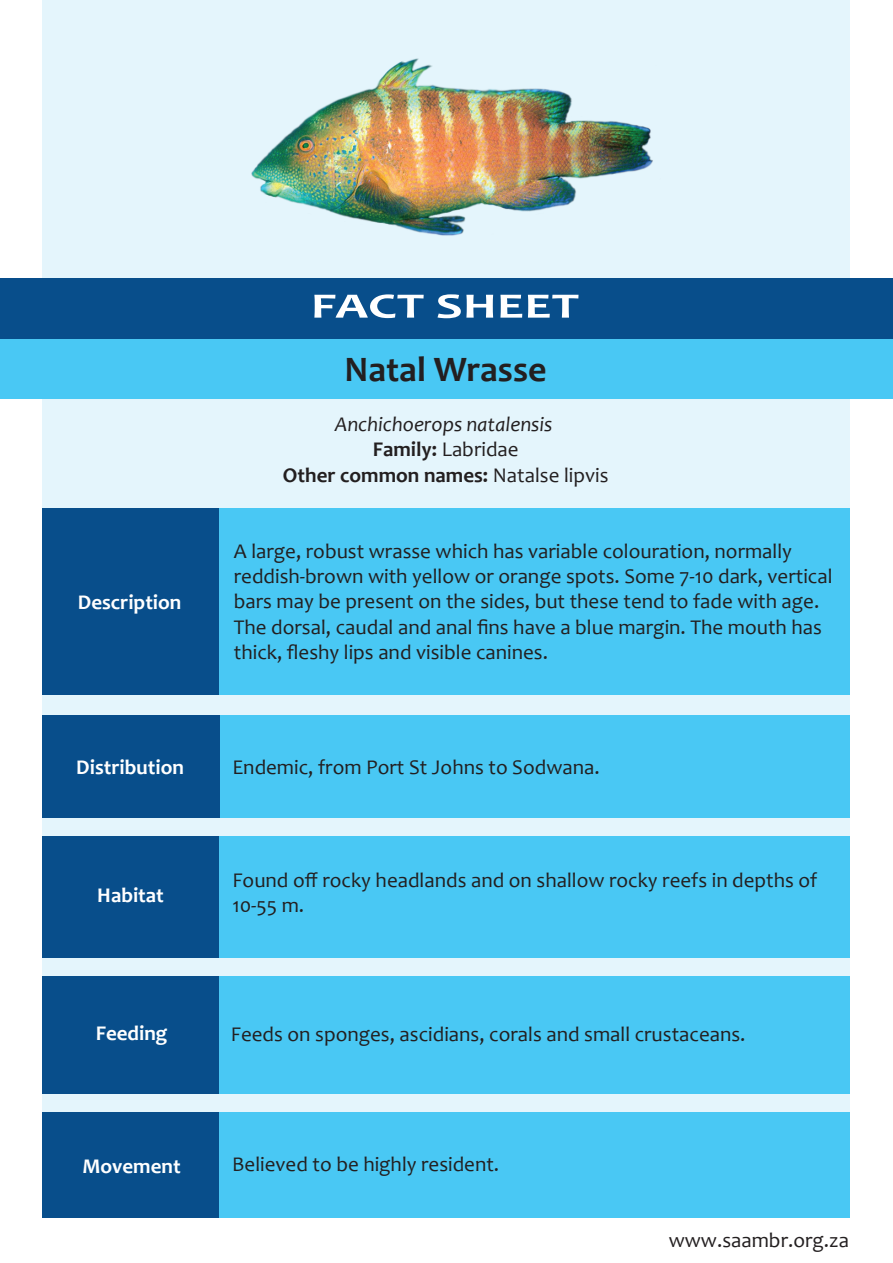
<style>
.page{position:relative;width:893px;height:1263px;background:#fff}
.page>*{position:absolute;margin:0;border:0;box-sizing:border-box;transform-origin:0 0}
.t1{font:700 36px "Candara";color:#231f20}
.t2{font:700 36px "Candara";color:#fff;scale:1.45 1}
.t3{font:21px/25.2px "Candara";color:#231f20}
.t4{font:700 21px/25.2px "Candara";color:#231f20;text-align:center}
.t5{font:700 21px "Candara";color:#fff}
.s1{font-weight:400;font-style:italic}
.s2{font-weight:400}
</style>
<div class="page">
<div style="left:42px;top:0;width:808px;height:1112px;background:#e4f5fc"></div>
<div style="left:0;top:278px;width:893px;height:61px;background:#084e8b"></div>
<div style="left:0;top:339px;width:893px;height:60px;background:#49c8f4"></div>
<div style="left:42px;top:508px;width:177px;height:187px;background:#084e8b"></div>
<div style="left:219px;top:508px;width:631px;height:187px;background:#49c8f4"></div>
<div style="left:219px;top:715px;width:631px;height:102px;background:#49c8f4"></div>
<div style="left:42px;top:715px;width:177px;height:102px;background:#084e8b"></div>
<div style="left:42px;top:836px;width:177px;height:122px;background:#084e8b"></div>
<div style="left:219px;top:836px;width:631px;height:122px;background:#49c8f4"></div>
<div style="left:42px;top:976px;width:177px;height:117px;background:#084e8b"></div>
<div style="left:219px;top:976px;width:631px;height:117px;background:#49c8f4"></div>
<div style="left:42px;top:1112px;width:177px;height:106px;background:#084e8b"></div>
<div style="left:219px;top:1112px;width:631px;height:106px;background:#49c8f4"></div>
<img style="left:230px;top:46px;width:439px;height:220px">
<p class="t5" style="left:78px;top:589px;width:105px">Description</p>
<h1 class="t2" style="left:311px;top:283px;width:187px">FACT SHEET</h1>
<h1 class="t1" style="left:344px;top:347px;width:204px">Natal Wrasse</h1>
<p class="t4" style="left:283px;top:412px;width:327px"><span class="s1">Anchichoerops natalensis<br></span>Family: <span class="s2">Labridae<br></span>Other common names: <span class="s2">Natalse lipvis</span></p>
<p class="t3" style="left:234px;top:538px;width:600px">A large, robust wrasse which has variable colouration, normally reddish-brown with yellow or orange spots. Some 7-10 dark, vertical bars may be present on the sides, but these tend to fade with age.<br>The dorsal, caudal and anal fins have a blue margin. The mouth has thick, fleshy lips and visible canines.</p>
<p class="t5" style="left:76px;top:754px;width:109px">Distribution</p>
<p class="t3" style="left:232px;top:754px;width:369px">Endemic, from Port St Johns to Sodwana.</p>
<p class="t5" style="left:97px;top:882px;width:68px">Habitat</p>
<p class="t3" style="left:232px;top:867px;width:587px">Found off rocky headlands and on shallow rocky reefs in depths of<br>10-55 m.</p>
<p class="t5" style="left:96px;top:1020px;width:73px">Feeding</p>
<p class="t3" style="left:231px;top:1021px;width:516px">Feeds on sponges, ascidians, corals and small crustaceans.</p>
<p class="t5" style="left:82px;top:1153px;width:100px">Movement</p>
<p class="t3" style="left:232px;top:1152px;width:268px">Believed to be highly resident.</p>
<p class="t3" style="left:669px;top:1227px;width:182px">www.saambr.org.za</p>
</div>
